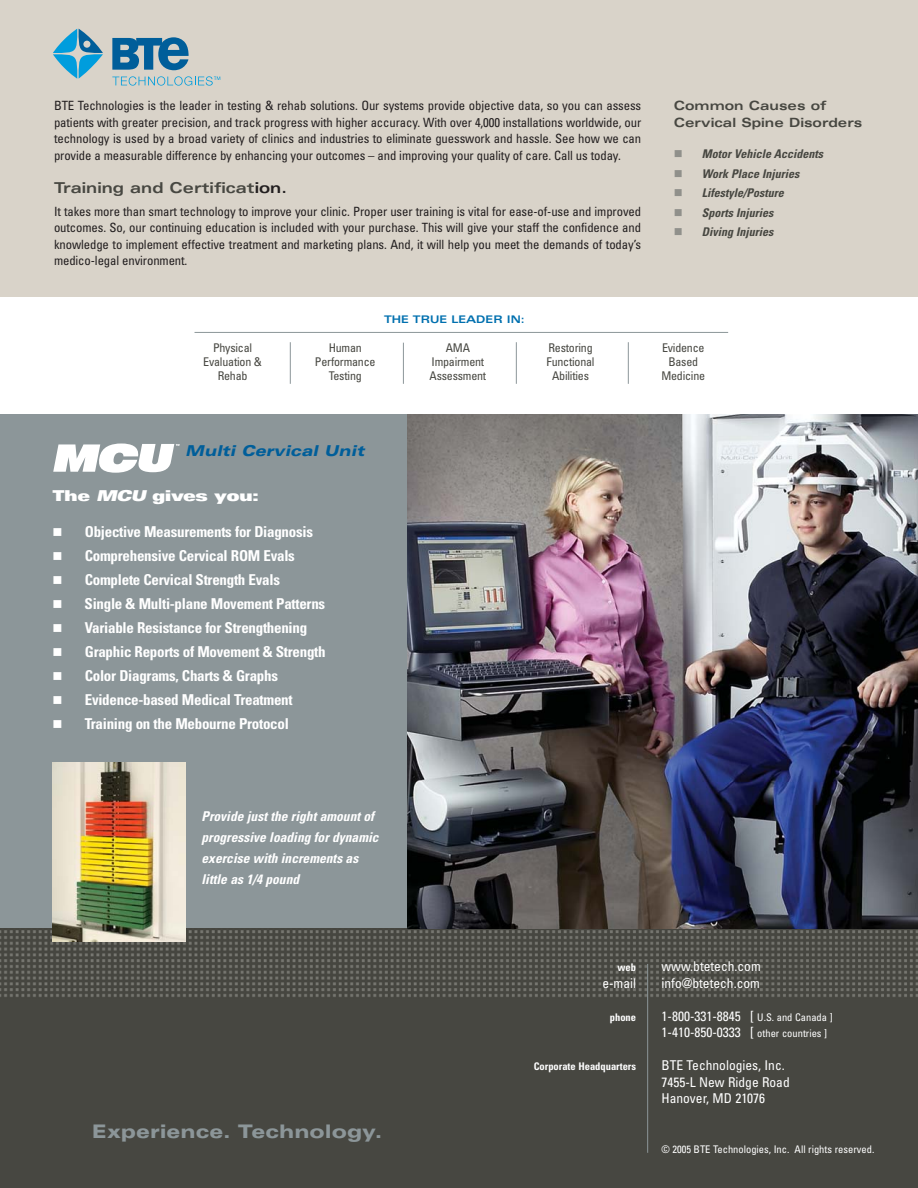
<style>
.page{position:relative;width:918px;height:1188px;background:#fff}
.page>*{position:absolute;margin:0;border:0;box-sizing:border-box;transform-origin:0 0}
.t1{font:900 expanded 18.75px "Univers";color:#8c9699}
.t2{font:700 condensed 15px/24px "Univers";letter-spacing:-.02em;color:#fff}
.t3{font:700 expanded 15px "Univers";color:#474741}
.t4{font:italic 900 expanded 15px "Univers";color:#005e9a}
.t5{font:900 expanded 15px "Univers";letter-spacing:-.035em;color:#fff}
.t6{font:condensed 13.5px/16.5px "Univers";color:#fff}
.t7{font:italic 700 condensed 13.5px/21px "Univers";color:#fff}
.t8{font:condensed 12.75px/16.5px "Univers";letter-spacing:-.01em;color:#231f20;text-align:justify}
.t9{font:700 expanded 12.75px/16.5px "Univers";color:#474741}
.t10{font:condensed 12px/14.4px "Univers";letter-spacing:-.02em;color:#474741;text-align:center}
.t11{font:italic 700 condensed 12px/19.5px "Univers";color:#474741}
.t12{font:condensed 10.5px "Univers";color:#fff}
.t13{font:700 condensed 10.5px "Univers";color:#fff}
.t14{font:700 expanded 10.5px "Univers";color:#0070af}
.s1{color:#231f20}
.s2{font-style:italic}
.s3{font-size:10.5px}
</style>
<div class="page">
<div style="left:0;top:0;width:918px;height:297px;background:#d9d3c9"></div>
<img style="left:0;top:928px;width:918px;height:260px">
<div style="left:0;top:414px;width:918px;height:514px;background:#8c9699"></div>
<hr style="left:290px;top:342px;width:1px;height:42px;background:#8c9699">
<hr style="left:403px;top:343px;width:1px;height:41px;background:#8c9699">
<hr style="left:516px;top:342px;width:1px;height:42px;background:#8c9699">
<hr style="left:628px;top:342px;width:1px;height:42px;background:#8c9699">
<hr style="left:195px;top:332px;width:533px;height:1px;background:#8c9699">
<hr style="left:647px;top:964px;width:1px;height:189px;background:#8c9699">
<svg style="left:112px;top:37px;width:77px;height:33px"></svg>
<svg style="left:53px;top:29px;width:50px;height:50px"></svg>
<svg style="left:112px;top:76px;width:108px;height:10px"></svg>
<img style="left:408px;top:414px;width:510px;height:514px">
<svg style="left:53px;top:444px;width:127px;height:29px"></svg>
<img style="left:53px;top:762px;width:132px;height:179px">
<p class="t8" style="left:54px;top:99px;width:589px">BTE Technologies is the leader in testing &amp; rehab solutions. Our systems provide objective data, so you can assess patients with greater precision, and track progress with higher accuracy. With over 4,000 installations worldwide, our technology is used by a broad variety of clinics and industries to eliminate guesswork and hassle. See how we can provide a measurable difference by enhancing your outcomes – and improving your quality of care. Call us today.</p>
<p class="t3" style="left:54px;top:182px;width:234px">Training and Certificat<span class="s1">ion.</span></p>
<p class="t8" style="left:54px;top:204px;width:589px">It takes more than smart technology to improve your clinic. Proper user training is vital for ease-of-use and improved outcomes. So, our continuing education is included with your purchase. This will give your staff the confidence and knowledge to implement effective treatment and marketing plans. And, it will help you meet the demands of today’s medico-legal environment.</p>
<p class="t14" style="left:384px;top:316px;width:142px">THE TRUE LEADER IN:</p>
<p class="t9" style="left:674px;top:99px;width:190px">Common Causes of<br>Cervical Spine Disorders</p>
<p class="t11" style="left:702px;top:146px;width:125px">MotorVehicle Accidents<br>Work Place Injuries<br>Lifestyle/Posture<br>Sports Injuries<br>Diving Injuries</p>
<p class="t10" style="left:203px;top:341px;width:60px">Physical<br>Evaluation &amp;<br>Rehab</p>
<p class="t10" style="left:315px;top:341px;width:62px">Human<br>Performance<br>Testing</p>
<p class="t10" style="left:430px;top:341px;width:58px">AMA<br>Impairment<br>Assessment</p>
<p class="t10" style="left:547px;top:341px;width:50px">Restoring<br>Functional<br>Abilities</p>
<p class="t10" style="left:661px;top:341px;width:45px">Evidence<br>Based<br>Medicine</p>
<p class="t4" style="left:185px;top:445px;width:183px">Multi Cervical Unit</p>
<p class="t5" style="left:53px;top:490px;width:208px">The <span class="s2">MCU</span> gives you:</p>
<p class="t2" style="left:85px;top:521px;width:243px">Objective Measurements for Diagnosis Comprehensive Cervical ROM Evals Complete Cervical Strength Evals<br>Single &amp; Multi-plane Movement Patterns Variable Resistance for Strengthening Graphic Reports of Movement &amp; Strength Color Diagrams, Charts &amp; Graphs Evidence-based Medical Treatment Training on the Mebourne Protocol</p>
<p class="t7" style="left:202px;top:807px;width:181px">Provide justthe rightamountof progressive loading fordynamic exercise with increments as little as 1/4 pound</p>
<h1 class="t1" style="left:92px;top:1125px;width:292px">Experience. Technology.</h1>
<p class="t13" style="left:617px;top:964px;width:20px">web</p>
<p class="t6" style="left:662px;top:960px;width:101px">www.btetech.com</p>
<p class="t6" style="left:602px;top:976px;width:35px">e-mail</p>
<p class="t6" style="left:662px;top:976px;width:100px">info@btetech.com</p>
<p class="t13" style="left:610px;top:1013px;width:28px">phone</p>
<p class="t6" style="left:662px;top:1009px;width:173px">1-800-331-8845 [ <span class="s3">U.S. and Canada ]<br></span>1-410-850-0333 [ <span class="s3">other countries ]</span></p>
<p class="t13" style="left:534px;top:1063px;width:104px">Corporate Headquarters</p>
<p class="t6" style="left:661px;top:1059px;width:130px">BTE Technologies, Inc.<br>7455-L New Ridge Road<br>Hanover, MD 21076</p>
<p class="t12" style="left:661px;top:1145px;width:214px">© 2005 BTE Technologies, Inc. All rights reserved.</p>
</div>
